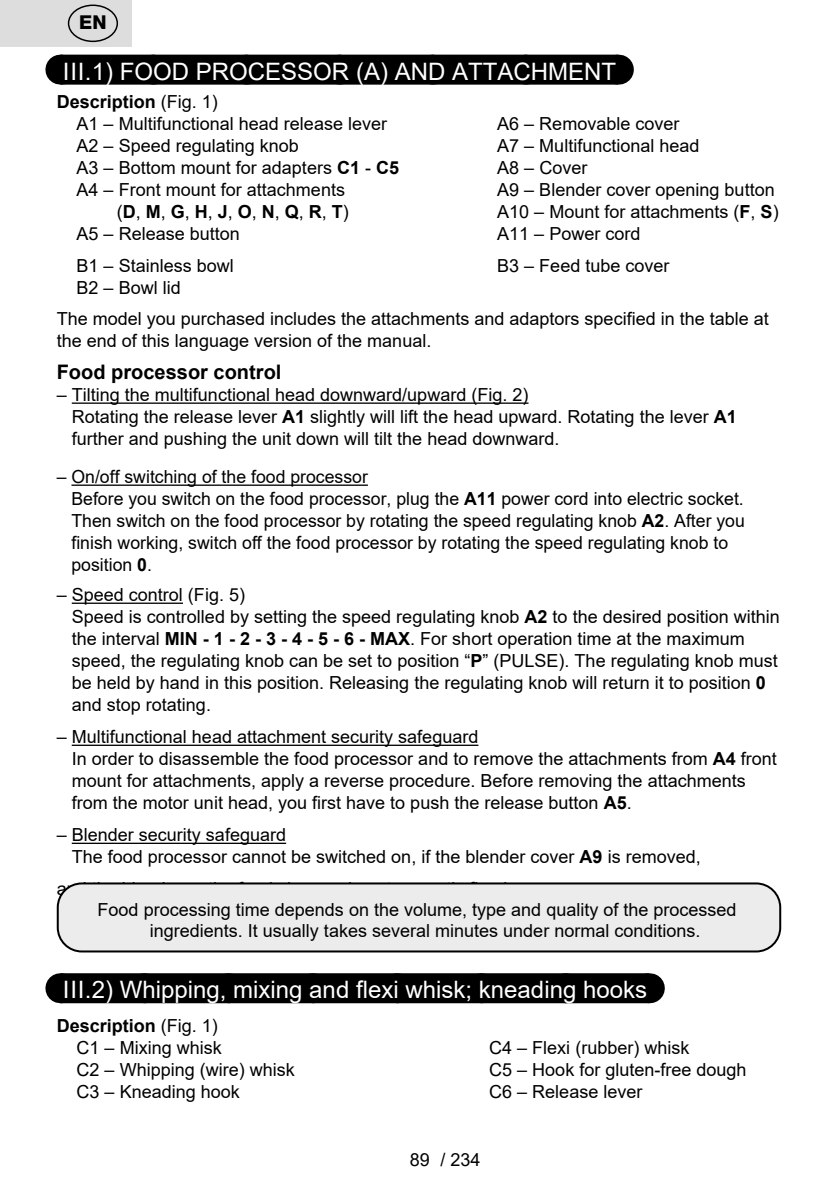
<style>
.page{position:relative;width:840px;height:1191px;background:#fff}
.page>*{position:absolute;margin:0;border:0;box-sizing:border-box;transform-origin:0 0}
.Grafický_nadpis_ETA{font:24px "Arial";color:#fff}
.Normální{font:700 20px "Arial";color:#000}
.t1{font:800 19.2px "Helvetica Neue OT";color:#000}
.Normální-2{font:18px/22px "Arial";color:#000}
._3_Text{font:18px/22px "Arial";color:#000}
.Normální-3{font:700 18px "Arial";color:#000}
.s1{font-weight:400}
.s2{font-weight:700}
</style>
<div class="page">
<div style="left:60px;top:55px;width:557px;height:30px;background:#000"></div>
<svg style="left:153px;top:84px;width:418px;height:1px"></svg>
<hr style="left:617px;top:55px;width:1px;height:30px;background:#000">
<hr style="left:72px;top:402px;width:456px;height:2px;background:#000">
<hr style="left:71px;top:484px;width:297px;height:2px;background:#000">
<hr style="left:72px;top:602px;width:111px;height:2px;background:#000">
<hr style="left:72px;top:744px;width:406px;height:2px;background:#000">
<hr style="left:72px;top:842px;width:214px;height:2px;background:#000">
<div style="left:60px;top:973px;width:588px;height:30px;background:#000"></div>
<svg style="left:144px;top:973px;width:462px;height:1px"></svg>
<hr style="left:648px;top:973px;width:1px;height:30px;background:#000">
<div style="left:58px;top:883px;width:721px;height:68px;background:#ececec;border-radius:24px"></div>
<div style="left:57px;top:882px;width:723px;height:70px;border:2px solid #000;border-radius:24px"></div>
<div style="left:0;top:0;width:131px;height:47px;background:#ddd"></div>
<div style="left:68px;top:5px;width:50px;height:37px;border:1px solid #000;border-radius:50%"></div>
<p class="t1" style="left:79px;top:11px;width:29px">EN</p>
<p class="Grafický_nadpis_ETA" style="left:63px;top:55px;width:554px">III.1) FOOD PROCESSOR (A) AND ATTACHMENT</p>
<p class="Normální-3" style="left:57px;top:88px;width:163px">Description <span class="s1">(Fig. 1)</span></p>
<p class="Normální-2" style="left:77px;top:112px;width:312px">A1 – Multifunctional head release lever</p>
<p class="Normální-2" style="left:497px;top:112px;width:184px">A6 – Removable cover</p>
<p class="Normální-2" style="left:77px;top:134px;width:224px">A2 – Speed regulating knob</p>
<p class="Normální-2" style="left:497px;top:134px;width:204px">A7 – Multifunctional head</p>
<p class="Normální-2" style="left:77px;top:156px;width:324px">A3 – Bottom mount for adapters <span class="s2">C1</span> - <span class="s2">C5</span></p>
<p class="Normální-2" style="left:497px;top:156px;width:92px">A8 – Cover</p>
<p class="Normální-2" style="left:77px;top:178px;width:270px">A4 – Front mount for attachments</p>
<p class="Normální-2" style="left:497px;top:178px;width:279px">A9 – Blender cover opening button</p>
<p class="Normální-2" style="left:117px;top:200px;width:233px">(<span class="s2">D</span>, <span class="s2">M</span>, <span class="s2">G</span>, <span class="s2">H</span>, <span class="s2">J</span>, <span class="s2">O</span>, <span class="s2">N</span>, <span class="s2">Q</span>, <span class="s2">R</span>, <span class="s2">T</span>)</p>
<p class="Normální-2" style="left:497px;top:200px;width:283px">A10 – Mount for attachments (<span class="s2">F</span>, <span class="s2">S</span>)</p>
<p class="Normální-2" style="left:77px;top:222px;width:165px">A5 – Release button</p>
<p class="Normální-2" style="left:497px;top:222px;width:145px">A11 – Power cord</p>
<p class="Normální-2" style="left:77px;top:254px;width:159px">B1 – Stainless bowl</p>
<p class="Normální-2" style="left:497px;top:254px;width:174px">B3 – Feed tube cover</p>
<p class="Normální-2" style="left:77px;top:276px;width:106px">B2 – Bowl lid</p>
<p class="_3_Text" style="left:57px;top:308px;width:713px">The model you purchased includes the attachments and adaptors specified in the table at the end of this language version of the manual.</p>
<p class="Normální" style="left:57px;top:358px;width:226px">Food processor control</p>
<p class="Normální-2" style="left:72px;top:384px;width:666px;text-indent:-15px">– Tilting the multifunctional head downward/upward (Fig. 2)<br>Rotating the release lever <span class="s2">A1</span> slightly will lift the head upward. Rotating the lever <span class="s2">A1 </span>further and pushing the unit down will tilt the head downward.</p>
<p class="Normální-2" style="left:71px;top:466px;width:674px;text-indent:-15px">– On/off switching of the food processor<br>Before you switch on the food processor, plug the <span class="s2">A11</span> power cord into electric socket.<br>Then switch on the food processor by rotating the speed regulating knob <span class="s2">A2</span>. After you finish working, switch off the food processor by rotating the speed regulating knob to position <span class="s2">0</span>.</p>
<p class="Normální-2" style="left:72px;top:584px;width:709px;text-indent:-15px">– Speed control (Fig. 5)<br>Speed is controlled by setting the speed regulating knob <span class="s2">A2</span> to the desired position within the interval <span class="s2">MIN - 1 - 2 - 3 - 4 - 5 - 6 - MAX</span>. For short operation time at the maximum speed, the regulating knob can be set to position “<span class="s2">P</span>” (PULSE). The regulating knob must be held by hand in this position. Releasing the regulating knob will return it to position <span class="s2">0 </span>and stop rotating.</p>
<p class="Normální-2" style="left:72px;top:726px;width:706px;text-indent:-15px">– Multifunctional head attachment security safeguard<br>In order to disassemble the food processor and to remove the attachments from <span class="s2">A4</span> front mount for attachments, apply a reverse procedure. Before removing the attachments from the motor unit head, you first have to push the release button <span class="s2">A5</span>.</p>
<p class="Normální-2" style="left:72px;top:824px;width:630px;text-indent:-15px">– Blender security safeguard<br>The food processor cannot be switched on, if the blender cover <span class="s2">A9</span> is removed,</p>
<p class="Normální-2" style="left:150px;top:899px;width:588px;line-height:21.4px;text-indent:-52px">Food processing time depends on the volume, type and quality of the processed ingredients. It usually takes several minutes under normal conditions.</p>
<p class="Grafický_nadpis_ETA" style="left:63px;top:973px;width:585px">III.2) Whipping, mixing and flexi whisk; kneading hooks</p>
<p class="Normální-3" style="left:57px;top:1012px;width:163px">Description <span class="s1">(Fig. 1)</span></p>
<p class="Normální-2" style="left:77px;top:1036px;width:147px">C1 – Mixing whisk</p>
<p class="Normální-2" style="left:489px;top:1036px;width:202px">C4 – Flexi (rubber) whisk</p>
<p class="Normální-2" style="left:77px;top:1058px;width:220px">C2 – Whipping (wire) whisk</p>
<p class="Normální-2" style="left:489px;top:1058px;width:259px">C5 – Hook for gluten-free dough</p>
<p class="Normální-2" style="left:77px;top:1080px;width:165px">C3 – Kneading hook</p>
<p class="Normální-2" style="left:489px;top:1080px;width:155px">C6 – Release lever</p>
<p class="Normální-2" style="left:410px;top:1149px;width:22px">89</p>
<p class="Normální-2" style="left:440px;top:1149px;width:42px">/ 234</p>
</div>
